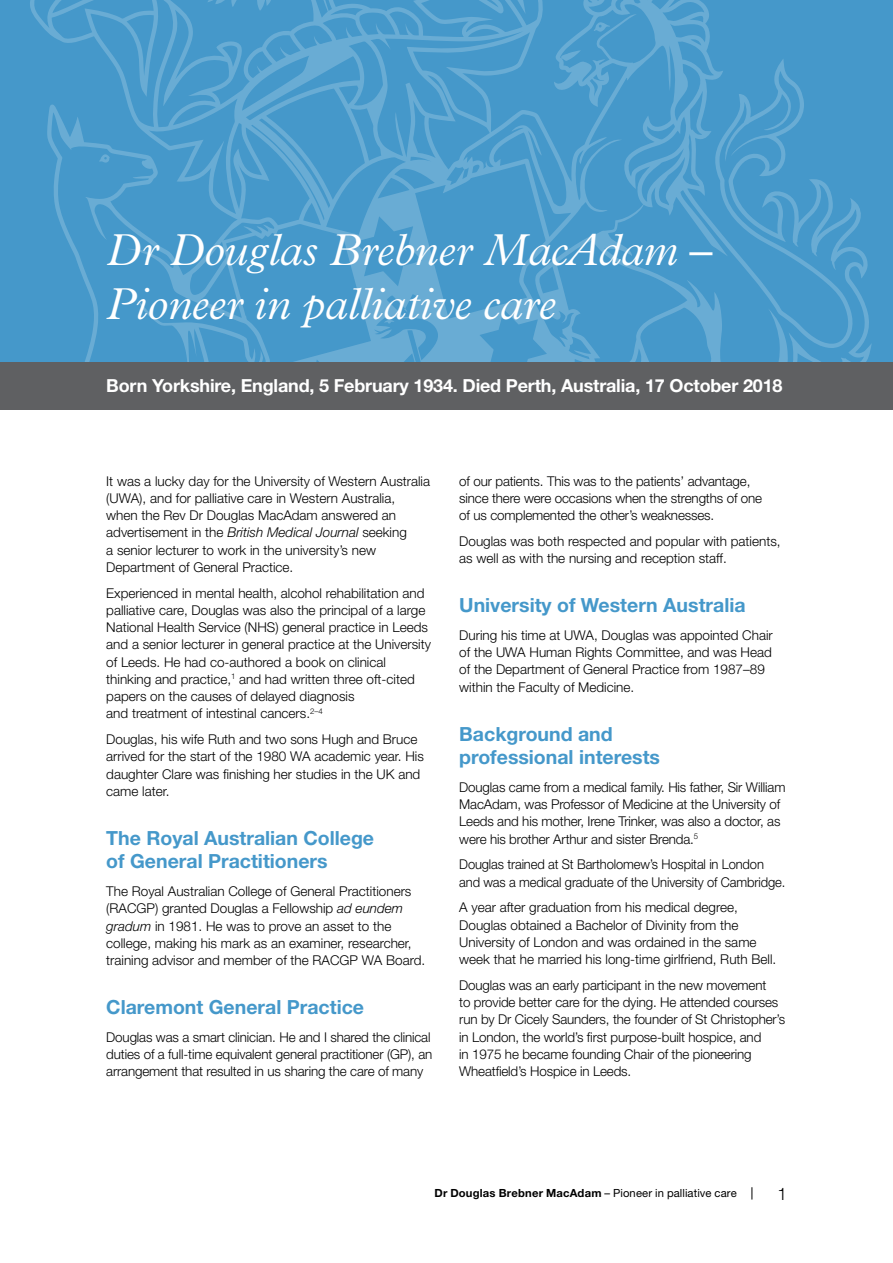
<style>
.page{position:relative;width:893px;height:1263px;background:#fff}
.page>*{position:absolute;margin:0;border:0;box-sizing:border-box;transform-origin:0 0}
.t1{font:italic 300 45px/54px "Plantin MT Std";color:#fff}
.t2{font:700 19.5px/23.4px "Helvetica Neue LT Std";color:#4598ca}
.t3{font:700 18px "Helvetica Neue LT Std";letter-spacing:-.01em;color:#fff}
.t4{font:300 17.25px "Helvetica Neue LT Std";color:#000}
.t5{font:300 13.5px/17.2px "Helvetica Neue LT Std";color:#000}
.t6{font:300 13.5px/17.2px "Helvetica Neue LT Std";color:#000;scale:.96 1}
.t7{font:11.25px "Helvetica Neue LT Std";letter-spacing:.01em;color:#000}
.s1{font-style:italic}
.s2{font-weight:700}
</style>
<div class="page">
<svg style="left:752px;top:1187px;width:1px;height:12px"></svg>
<div style="left:0;top:0;width:893px;height:383px;background:#4598ca"></div>
<svg style="left:30px;top:0;width:842px;height:362px"></svg>
<svg style="left:384px;top:319px;width:10px;height:5px"></svg>
<svg style="left:594px;top:22px;width:16px;height:10px"></svg>
<svg style="left:99px;top:154px;width:11px;height:9px"></svg>
<div style="left:0;top:362px;width:893px;height:48px;background:#5f6062"></div>
<h1 class="t1" style="left:106px;top:224px;width:608px">Dr Douglas Brebner MacAdam –<br>Pioneer in palliative care</h1>
<h3 class="t3" style="left:106px;top:374px;width:678px">Born Yorkshire, England, 5 February 1934. Died Perth, Australia, 17 October 2018</h3>
<p class="t5" style="left:106px;top:472px;width:325px">It was a lucky day for the University of Western Australia (UWA), and for palliative care in Western Australia,<br>when the Rev Dr Douglas MacAdam answered an advertisement in the <span class="s1">British Medical Journal</span> seeking<br>a senior lecturer to work in the university’s new Department of General Practice.</p>
<p class="t5" style="left:106px;top:584px;width:326px">Experienced in mental health, alcohol rehabilitation and palliative care, Douglas was also the principal of a large National Health Service (NHS) general practice in Leeds and a senior lecturer in general practice at the University of Leeds. He had co-authored a book on clinical thinking and practice,<sup>1</sup> and had written three oft-cited papers on the causes of delayed diagnosis<br>and treatment of intestinal cancers.<sup>2–4</sup></p>
<p class="t5" style="left:106px;top:730px;width:319px">Douglas, his wife Ruth and two sons Hugh and Bruce arrived for the start of the 1980 WA academic year. His daughter Clare was finishing her studies in the UK and came later.</p>
<h2 class="t2" style="left:106px;top:826px;width:269px">The Royal Australian College of General Practitioners</h2>
<p class="t5" style="left:106px;top:882px;width:320px">The Royal Australian College of General Practitioners (RACGP) granted Douglas a Fellowship <span class="s1">ad eundem gradum</span> in 1981. He was to prove an asset to the college, making his mark as an examiner, researcher, training advisor and member of the RACGP WA Board.</p>
<h2 class="t2" style="left:106px;top:995px;width:259px">Claremont General Practice</h2>
<p class="t5" style="left:106px;top:1028px;width:328px">Douglas was a smart clinician. He and I shared the clinical duties of a full-time equivalent general practitioner (GP), an arrangement that resulted in us sharing the care of many</p>
<p class="t5" style="left:459px;top:472px;width:304px">of our patients. This was to the patients’ advantage, since there were occasions when the strengths of one of us complemented the other’s weaknesses.</p>
<p class="t5" style="left:459px;top:532px;width:323px">Douglas was both respected and popular with patients, as well as with the nursing and reception staff.</p>
<h2 class="t2" style="left:459px;top:593px;width:288px">University of Western Australia</h2>
<p class="t5" style="left:459px;top:626px;width:315px">During his time at UWA, Douglas was appointed Chair of the UWA Human Rights Committee, and was Head of the Department of General Practice from 1987–89 within the Faculty of Medicine.</p>
<h2 class="t2" style="left:459px;top:721px;width:202px">Background and professional interests</h2>
<p class="t5" style="left:459px;top:778px;width:328px">Douglas came from a medical family. His father, Sir William MacAdam, was Professor of Medicine at the University of Leeds and his mother, Irene Trinker, was also a doctor, as were his brother Arthur and sister Brenda.<sup>5</sup></p>
<p class="t6" style="left:459px;top:856px;width:341px">Douglas trained at St Bartholomew’s Hospital in London and was a medical graduate of the University of Cambridge.</p>
<p class="t5" style="left:459px;top:899px;width:319px">A year after graduation from his medical degree, Douglas obtained a Bachelor of Divinity from the University of London and was ordained in the same week that he married his long-time girlfriend, Ruth Bell.</p>
<p class="t5" style="left:459px;top:976px;width:327px">Douglas was an early participant in the new movement<br>to provide better care for the dying. He attended courses run by Dr Cicely Saunders, the founder of St Christopher’s in London, the world’s first purpose-built hospice, and<br>in 1975 he became founding Chair of the pioneering Wheatfield’s Hospice in Leeds.</p>
<p class="t7" style="left:434px;top:1187px;width:304px"><span class="s2">Dr Douglas Brebner MacAdam</span> – Pioneer in palliative care</p>
<p class="t4" style="left:778px;top:1183px;width:11px">1</p>
</div>
